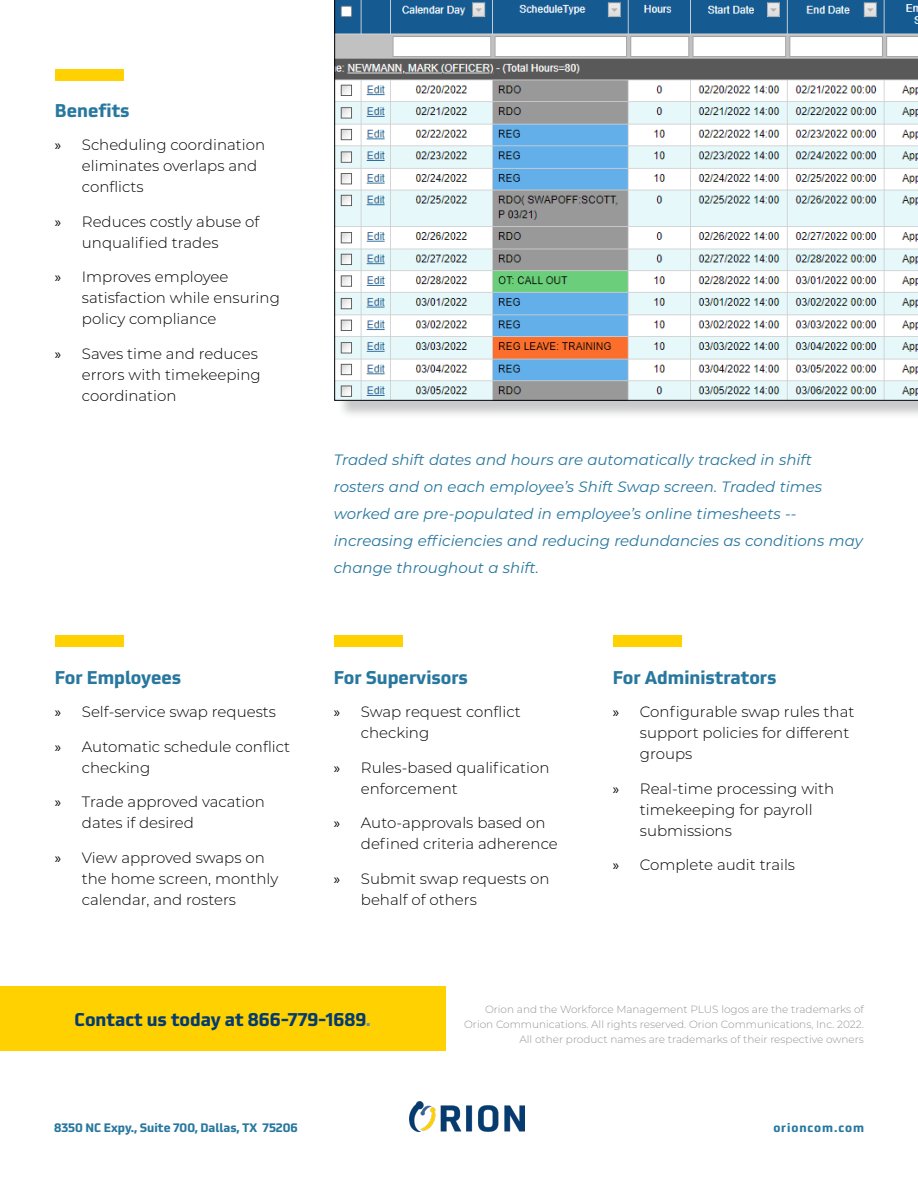
<style>
.page{position:relative;width:918px;height:1188px;background:#fff}
.page>*{position:absolute;margin:0;border:0;box-sizing:border-box;transform-origin:0 0}
.t1{font:700 18px "Utility Pro";color:#28779e}
.t2{font:700 18px "Utility Pro";color:#053b6e}
.t3{font:300 15px/21px "Montserrat";color:#000}
.t4{font:italic 15px/27px "Montserrat";color:#28779e}
.t5{font:700 12px "Utility Pro";color:#28779e}
.t6{font:700 12px "Utility Pro";letter-spacing:.075em;color:#28779e}
.body_copy{font:300 10.5px/15px "Montserrat";color:#939598;text-align:right}
.s1{font-family:"Myriad Pro";font-weight:400}
.s2{color:#6989a8}
</style>
<div class="page">
<img style="left:410px;top:1101px;width:115px;height:30px">
<div style="left:0;top:987px;width:446px;height:64px;background:#ffd100"></div>
<div style="left:55px;top:69px;width:69px;height:12px;background:#ffd100"></div>
<div style="left:334px;top:635px;width:69px;height:12px;background:#ffd100"></div>
<div style="left:55px;top:635px;width:69px;height:12px;background:#ffd100"></div>
<div style="left:613px;top:635px;width:69px;height:12px;background:#ffd100"></div>
<div style="left:337px;top:0;width:581px;height:419px;background:#939598;opacity:.5"></div>
<img style="left:334px;top:0;width:584px;height:401px">
<p class="t1" style="left:55px;top:96px;width:76px">Benefits</p>
<p class="t3" style="left:82px;top:134px;width:185px;text-indent:-27px"><span class="s1">»</span> Scheduling coordination eliminates overlaps and conflicts</p>
<p class="t3" style="left:82px;top:210px;width:179px;text-indent:-27px"><span class="s1">»</span> Reduces costly abuse of unqualified trades</p>
<p class="t3" style="left:82px;top:266px;width:199px;text-indent:-27px"><span class="s1">»</span> Improves employee satisfaction while ensuring policy compliance</p>
<p class="t3" style="left:82px;top:342px;width:180px;text-indent:-27px"><span class="s1">»</span> Saves time and reduces errors with timekeeping coordination</p>
<p class="t1" style="left:55px;top:663px;width:128px">For Employees</p>
<p class="t3" style="left:55px;top:701px;width:223px"><span class="s1">»</span> Self-service swap requests</p>
<p class="t3" style="left:82px;top:735px;width:210px;text-indent:-27px"><span class="s1">»</span> Automatic schedule conflict checking</p>
<p class="t3" style="left:82px;top:791px;width:184px;text-indent:-27px"><span class="s1">»</span> Trade approved vacation dates if desired</p>
<p class="t3" style="left:82px;top:846px;width:198px;text-indent:-27px"><span class="s1">»</span> View approved swaps on the home screen, monthly calendar, and rosters</p>
<p class="t4" style="left:334px;top:446px;width:531px">Traded shift dates and hours are automatically tracked in shift rosters and on each employee’s Shift Swap screen. Traded times worked are pre-populated in employee’s online timesheets -- increasing efficiencies and reducing redundancies as conditions may change throughout a shift.</p>
<p class="t1" style="left:334px;top:663px;width:136px">For Supervisors</p>
<p class="t3" style="left:361px;top:701px;width:161px;text-indent:-27px"><span class="s1">»</span> Swap request conflict checking</p>
<p class="t3" style="left:361px;top:756px;width:190px;text-indent:-27px"><span class="s1">»</span> Rules-based qualification enforcement</p>
<p class="t3" style="left:361px;top:812px;width:198px;text-indent:-27px"><span class="s1">»</span> Auto-approvals based on defined criteria adherence</p>
<p class="t3" style="left:361px;top:867px;width:190px;text-indent:-27px"><span class="s1">»</span> Submit swap requests on behalf of others</p>
<p class="t1" style="left:613px;top:663px;width:165px">For Administrators</p>
<p class="t3" style="left:640px;top:701px;width:216px;text-indent:-27px"><span class="s1">»</span> Configurable swap rules that support policies for different groups</p>
<p class="t3" style="left:640px;top:777px;width:196px;text-indent:-27px"><span class="s1">»</span> Real-time processing with timekeeping for payroll submissions</p>
<p class="t3" style="left:613px;top:854px;width:184px"><span class="s1">»</span> Complete audit trails</p>
<p class="t2" style="left:75px;top:1004px;width:298px">Contact us today at 866-779-1689<span class="s2">.</span></p>
<p class="body_copy" style="left:464px;top:1001px;width:401px">Orion and the Workforce Management PLUS logos are the trademarks of<br>Orion Communications. All rights reserved. Orion Communications, Inc. 2022.<br>All other product names are trademarks of their respective owners</p>
<p class="t5" style="left:54px;top:1118px;width:245px">8350 NC Expy., Suite 700, Dallas, TX 75206</p>
<p class="t6" style="left:773px;top:1118px;width:92px">orioncom.com</p>
</div>
